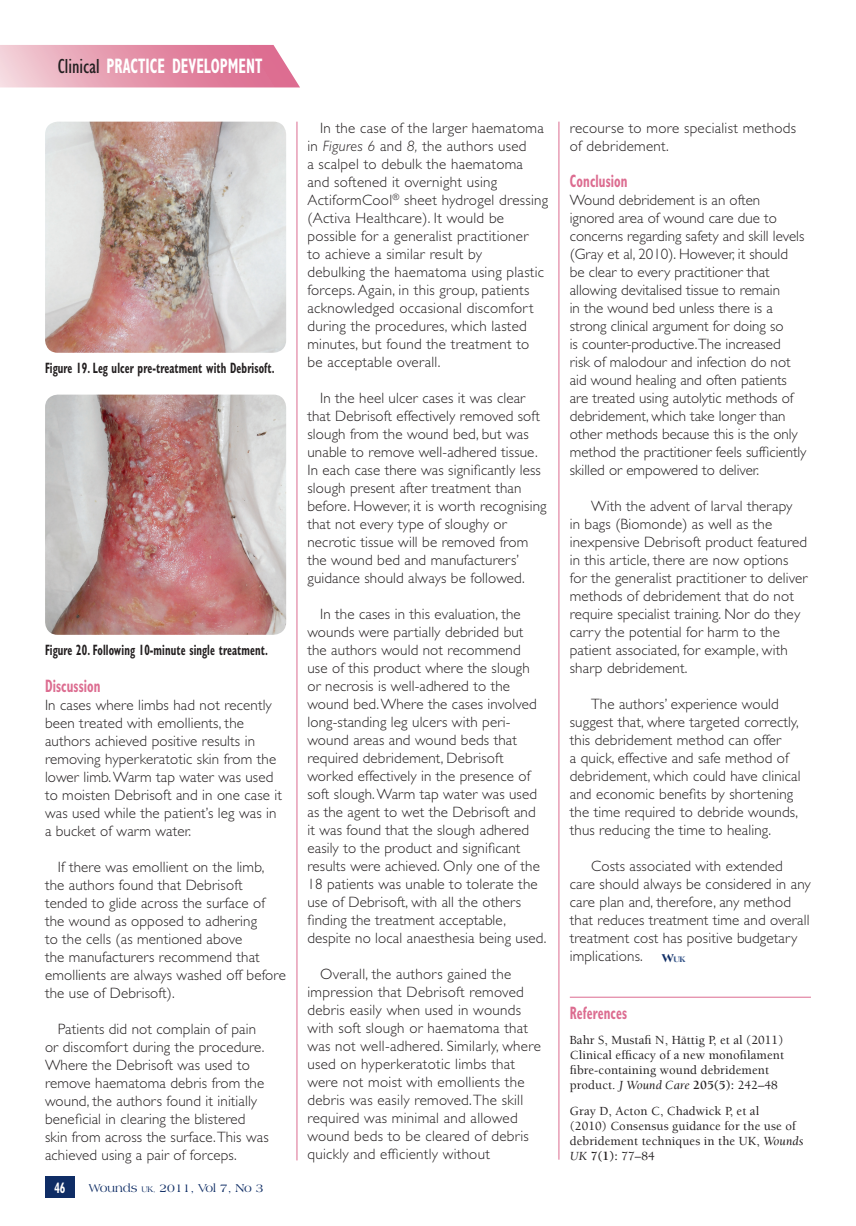
<style>
.page{position:relative;width:856px;height:1226px;background:#fff}
.page>*{position:absolute;margin:0;border:0;box-sizing:border-box;transform-origin:0 0}
.t1{font:700 condensed 21px "Gill Sans";color:#fff;scale:.7 1}
.A_Header{font:700 condensed 18px "Gill Sans";letter-spacing:.01em;color:#dc6c90;scale:.7 1}
.Ref_head{font:700 condensed 18px "Gill Sans";letter-spacing:.01em;color:#dc6c90;scale:.7 1}
.Bodytext{font:300 15px/18px "Gill Sans";letter-spacing:.01em;color:#231f20}
.Body_text{font:300 15px/18px "Gill Sans";letter-spacing:.01em;color:#231f20}
.First_para{font:300 15px/18px "Gill Sans";letter-spacing:.01em;color:#231f20}
.t2{font:700 condensed 15px "Gill Sans";letter-spacing:.01em;color:#231f20;scale:.7 1}
.t3{font:700 condensed 15px "Gill Sans";color:#fff;scale:.7 1}
.Ref_body_text{font:500 12.75px/15px "Berkeley";letter-spacing:.01em;color:#231f20}
.t4{font:12px "Americana BT";color:#0f2d65}
.t5{font:800 8.4px "Americana BT";color:#39588b}
.s1{font-weight:400;color:#231f20}
.s2{font-size:8.4px}
.s3{font-size:7.5px}
.s4{font-style:italic}
.s5{font-size:12px;color:#0f2d65}
.s6{font-weight:400;font-style:italic}
.s7{font-weight:700}
</style>
<div class="page">
<div style="left:45px;top:1176px;width:30px;height:21px;background:#0f2d65"></div>
<svg style="left:0;top:45px;width:300px;height:42px;background:#e69ab0"></svg>
<hr style="left:569px;top:996px;width:241px;height:1px;background:#dc6c90">
<hr style="left:558px;top:122px;width:1px;height:1037px;background:#dc6c90">
<hr style="left:296px;top:122px;width:1px;height:1038px;background:#dc6c90">
<img style="left:45px;top:122px;width:241px;height:231px">
<img style="left:45px;top:394px;width:241px;height:240px">
<p class="t1" style="left:58px;top:54px;width:294px"><span class="s1">Clinical</span> PRACTICE DEVELOPMENT</p>
<p class="t2" style="left:45px;top:359px;width:329px">Figure 19. Leg ulcer pre-treatment with Debrisoft.</p>
<p class="t2" style="left:45px;top:641px;width:320px">Figure 20. Following 10-minute single treatment.</p>
<p class="A_Header" style="left:45px;top:675px;width:81px">Discussion</p>
<p class="First_para" style="left:45px;top:695px;width:238px">In cases where limbs had not recently been treated with emollients, the authors achieved positive results in removing hyperkeratotic skin from the lower limb. Warm tap water was used to moisten Debrisoft and in one case it was used while the patient’s leg was in a bucket of warm water.</p>
<p class="Bodytext" style="left:45px;top:857px;width:242px;text-indent:13px">If there was emollient on the limb, the authors found that Debrisoft tended to glide across the surface of the wound as opposed to adhering<br>to the cells (as mentioned above<br>the manufacturers recommend that emollients are always washed off before the use of Debrisoft).</p>
<p class="Bodytext" style="left:45px;top:1019px;width:225px;text-indent:13px">Patients did not complain of pain or discomfort during the procedure.<br>Where the Debrisoft was used to remove haematoma debris from the wound, the authors found it initially beneficial in clearing the blistered skin from across the surface. This was achieved using a pair of forceps.</p>
<p class="t3" style="left:54px;top:1178px;width:17px">46</p>
<p class="t4" style="left:89px;top:1180px;width:176px">Wounds <span class="s2">uk</span><span class="s3">,</span> 2011, Vol 7, No 3</p>
<p class="Bodytext" style="left:307px;top:119px;width:242px;text-indent:13px">In the case of the larger haematoma in <span class="s4">Figures 6</span> and <span class="s4">8,</span> the authors used<br>a scalpel to debulk the haematoma and softened it overnight using ActiformCool<sup>®</sup> sheet hydrogel dressing (Activa Healthcare). It would be possible for a generalist practitioner<br>to achieve a similar result by<br>debulking the haematoma using plastic forceps. Again, in this group, patients acknowledged occasional discomfort during the procedures, which lasted minutes, but found the treatment to<br>be acceptable overall.</p>
<p class="Bodytext" style="left:307px;top:389px;width:241px;text-indent:13px">In the heel ulcer cases it was clear that Debrisoft effectively removed soft slough from the wound bed, but was unable to remove well-adhered tissue.<br>In each case there was significantly less slough present after treatment than before. However, it is worth recognising that not every type of sloughy or necrotic tissue will be removed from the wound bed and manufacturers’ guidance should always be followed.</p>
<p class="Bodytext" style="left:307px;top:605px;width:240px;text-indent:13px">In the cases in this evaluation, the wounds were partially debrided but the authors would not recommend<br>use of this product where the slough or necrosis is well-adhered to the wound bed. Where the cases involved long-standing leg ulcers with peri&shy;wound areas and wound beds that required debridement, Debrisoft worked effectively in the presence of soft slough. Warm tap water was used as the agent to wet the Debrisoft and it was found that the slough adhered easily to the product and significant results were achieved. Only one of the 18 patients was unable to tolerate the use of Debrisoft, with all the others finding the treatment acceptable, despite no local anaesthesia being used.</p>
<p class="Bodytext" style="left:307px;top:965px;width:235px;text-indent:13px">Overall, the authors gained the impression that Debrisoft removed debris easily when used in wounds with soft slough or haematoma that was not well-adhered. Similarly, where used on hyperkeratotic limbs that were not moist with emollients the debris was easily removed. The skill required was minimal and allowed wound beds to be cleared of debris quickly and efficiently without</p>
<p class="Bodytext" style="left:569px;top:119px;width:228px">recourse to more specialist methods of debridement.</p>
<p class="A_Header" style="left:569px;top:170px;width:84px">Conclusion</p>
<p class="Bodytext" style="left:569px;top:191px;width:238px">Wound debridement is an often ignored area of wound care due to concerns regarding safety and skill levels (Gray et al, 2010). However, it should be clear to every practitioner that allowing devitalised tissue to remain<br>in the wound bed unless there is a strong clinical argument for doing so<br>is counter-productive.The increased<br>risk of malodour and infection do not aid wound healing and often patients are treated using autolytic methods of debridement, which take longer than other methods because this is the only method the practitioner feels sufficiently skilled or empowered to deliver.</p>
<p class="Body_text" style="left:569px;top:497px;width:239px;text-indent:21px">With the advent of larval therapy<br>in bags (Biomonde) as well as the inexpensive Debrisoft product featured in this article, there are now options for the generalist practitioner to deliver methods of debridement that do not require specialist training. Nor do they carry the potential for harm to the patient associated, for example, with sharp debridement.</p>
<p class="Body_text" style="left:569px;top:695px;width:232px;text-indent:21px">The authors’ experience would suggest that, where targeted correctly, this debridement method can offer<br>a quick, effective and safe method of debridement, which could have clinical and economic benefits by shortening the time required to debride wounds, thus reducing the time to healing.</p>
<p class="Body_text" style="left:569px;top:857px;width:242px;text-indent:21px">Costs associated with extended care should always be considered in any care plan and, therefore, any method that reduces treatment time and overall treatment cost has positive budgetary implications.</p>
<p class="t5" style="left:661px;top:954px;width:25px"><span class="s5">W</span>uk</p>
<p class="Ref_head" style="left:569px;top:1001px;width:83px">References</p>
<p class="Ref_body_text" style="left:569px;top:1033px;width:216px">Bahr S, Mustafi N, Hättig P, et al (2011)<br>Clinical efficacy of a new monofilament fibre-containing wound debridement product. <span class="s6">J Wound Care</span> <span class="s7">205(5):</span> 242–48</p>
<p class="Ref_body_text" style="left:569px;top:1103px;width:235px">Gray D, Acton C, Chadwick P, et al<br>(2010) Consensus guidance for the use of debridement techniques in the UK, <span class="s6">Wounds<br>UK</span> <span class="s7">7(1):</span> 77–84</p>
</div>
